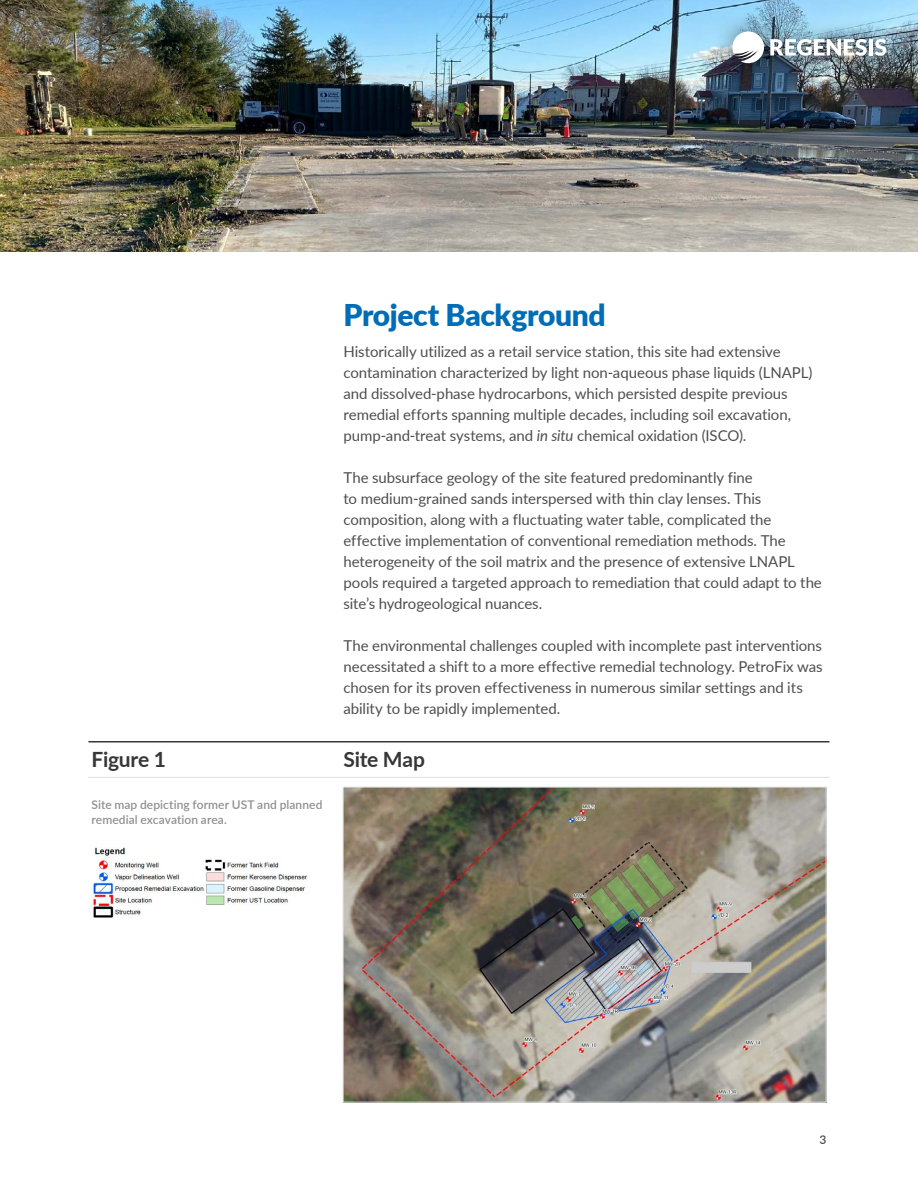
<style>
.page{position:relative;width:918px;height:1188px;background:#fff}
.page>*{position:absolute;margin:0;border:0;box-sizing:border-box;transform-origin:0 0}
.t1{font:900 30px "Lato";letter-spacing:-.015em;color:#006db6}
.t2{font:700 21px "Lato";letter-spacing:-.015em;color:#373737}
.t3{font:15px/21px "Lato";letter-spacing:-.005em;color:#4e4e4e}
.t4{font:600 12px/15px "Lato";letter-spacing:.005em;color:#909090}
.t5{font:600 12px "Lato";color:#4e4e4e}
.s1{font-style:italic}
</style>
<div class="page">
<img style="left:0;top:0;width:918px;height:252px">
<hr style="left:88px;top:741px;width:742px;height:1px;background:#373737">
<hr style="left:88px;top:777px;width:742px;height:1px;background:#dedede">
<img style="left:345px;top:789px;width:479px;height:311px">
<div style="left:343px;top:787px;width:483px;height:315px;border:1px solid #dedede"></div>
<img style="left:92px;top:847px;width:216px;height:71px">
<div style="left:710px;top:10px;width:200px;height:75px;background:#000;opacity:.55"></div>
<svg style="left:732px;top:32px;width:32px;height:31px"></svg>
<svg style="left:770px;top:39px;width:97px;height:17px"></svg>
<hr style="left:869px;top:39px;width:4px;height:17px;background:#fff">
<svg style="left:875px;top:39px;width:17px;height:17px"></svg>
<h1 class="t1" style="left:344px;top:292px;width:264px">Project Background</h1>
<p class="t3" style="left:344px;top:340px;width:470px">Historically utilized as a retail service station, this site had extensive contamination characterized by light non-aqueous phase liquids (LNAPL) and dissolved-phase hydrocarbons, which persisted despite previous remedial efforts spanning multiple decades, including soil excavation, pump-and-treat systems, and <span class="s1">in situ</span> chemical oxidation (ISCO).</p>
<p class="t3" style="left:344px;top:466px;width:480px">The subsurface geology of the site featured predominantly fine<br>to medium-grained sands interspersed with thin clay lenses. This composition, along with a fluctuating water table, complicated the effective implementation of conventional remediation methods. The heterogeneity of the soil matrix and the presence of extensive LNAPL pools required a targeted approach to remediation that could adapt to the site’s hydrogeological nuances.</p>
<p class="t3" style="left:344px;top:634px;width:481px">The environmental challenges coupled with incomplete past interventions necessitated a shift to a more effective remedial technology. PetroFix was chosen for its proven effectiveness in numerous similar settings and its ability to be rapidly implemented.</p>
<h2 class="t2" style="left:92px;top:743px;width:76px">Figure 1</h2>
<h2 class="t2" style="left:344px;top:743px;width:83px">Site Map</h2>
<p class="t4" style="left:92px;top:796px;width:233px">Site map depicting former UST and planned remedial excavation area.</p>
<p class="t5" style="left:820px;top:1131px;width:8px">3</p>
</div>
